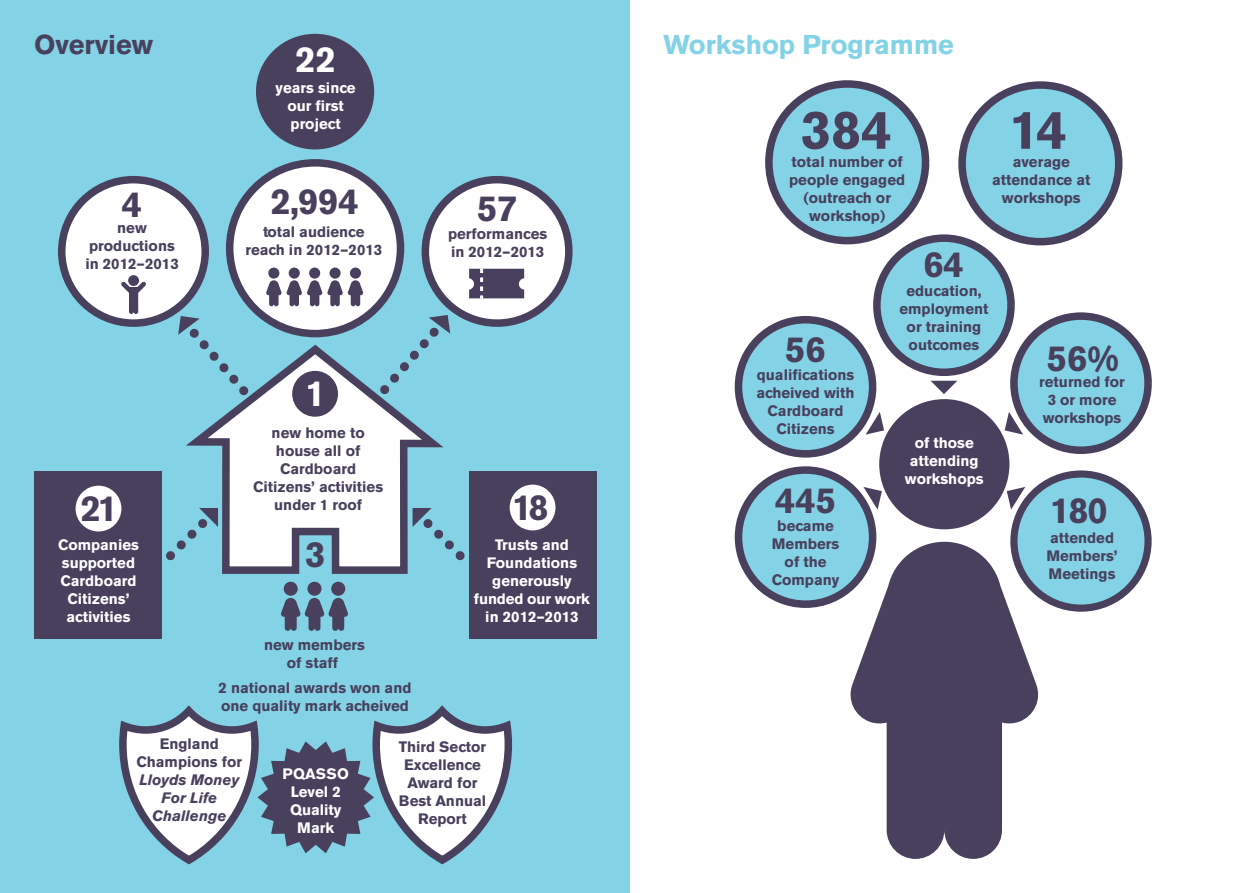
<style>
.page{position:relative;width:1259px;height:893px;background:#fff}
.page>*{position:absolute;margin:0;border:0;box-sizing:border-box;transform-origin:0 0}
.t1{font:700 54px "Akzidenz Grotesk BE";color:#48405c}
.t2{font:700 36px "Akzidenz Grotesk BE";color:#48405c}
.t3{font:700 36px "Akzidenz Grotesk BE";color:#fff}
.t4{font:700 27px "Akzidenz Grotesk BE";color:#83d2e6}
.t5{font:700 27px "Akzidenz Grotesk BE";color:#48405c}
.t6{font:700 15px/18px "Akzidenz Grotesk BE";color:#48405c;text-align:center}
.t7{font:700 15px/18px "Akzidenz Grotesk BE";color:#fff;text-align:center}
.t8{font:italic 700 15px/18px "Akzidenz Grotesk BE";color:#48405c;text-align:center}
</style>
<div class="page">
<div style="left:0;top:0;width:629px;height:893px;background:#83d2e6"></div>
<div style="left:469px;top:471px;width:127px;height:168px;background:#48405c"></div>
<div style="left:765px;top:80px;width:164px;height:164px;background:#83d2e6;border:8px solid #48405c;border-radius:50%"></div>
<div style="left:958px;top:81px;width:164px;height:164px;background:#83d2e6;border:8px solid #48405c;border-radius:50%"></div>
<svg style="left:186px;top:344px;width:257px;height:230px"></svg>
<div style="left:284px;top:582px;width:14px;height:14px;background:#48405c;border-radius:50%"></div>
<div style="left:307px;top:582px;width:14px;height:14px;background:#48405c;border-radius:50%"></div>
<div style="left:331px;top:582px;width:14px;height:14px;background:#48405c;border-radius:50%"></div>
<svg style="left:281px;top:598px;width:67px;height:33px"></svg>
<div style="left:256px;top:34px;width:118px;height:115px;background:#48405c;border-radius:50%"></div>
<div style="left:230px;top:163px;width:170px;height:171px;background:#fff;border-radius:50%"></div>
<div style="left:226px;top:159px;width:178px;height:178px;border:8px solid #48405c;border-radius:50%"></div>
<div style="left:309px;top:268px;width:11px;height:11px;background:#48405c;border-radius:50%"></div>
<div style="left:289px;top:268px;width:11px;height:11px;background:#48405c;border-radius:50%"></div>
<div style="left:268px;top:268px;width:11px;height:11px;background:#48405c;border-radius:50%"></div>
<div style="left:329px;top:268px;width:12px;height:11px;background:#48405c;border-radius:50%"></div>
<div style="left:350px;top:268px;width:11px;height:11px;background:#48405c;border-radius:50%"></div>
<svg style="left:266px;top:280px;width:97px;height:26px"></svg>
<div style="left:62px;top:180px;width:143px;height:143px;background:#fff;border-radius:50%"></div>
<div style="left:58px;top:176px;width:151px;height:151px;border:8px solid #48405c;border-radius:50%"></div>
<div style="left:425px;top:180px;width:144px;height:143px;background:#fff;border-radius:50%"></div>
<div style="left:421px;top:176px;width:151px;height:151px;border:8px solid #48405c;border-radius:50%"></div>
<div style="left:879px;top:399px;width:130px;height:130px;background:#48405c;border-radius:50%"></div>
<div style="left:1010px;top:312px;width:141px;height:142px;background:#83d2e6;border:8px solid #48405c;border-radius:50%"></div>
<svg style="left:847px;top:542px;width:192px;height:317px;fill:#48405c"></svg>
<svg style="left:865px;top:412px;width:19px;height:23px"></svg>
<svg style="left:1004px;top:412px;width:19px;height:23px"></svg>
<svg style="left:863px;top:487px;width:19px;height:23px"></svg>
<svg style="left:1006px;top:487px;width:19px;height:23px"></svg>
<svg style="left:931px;top:381px;width:26px;height:13px"></svg>
<div style="left:735px;top:316px;width:141px;height:142px;background:#83d2e6;border:8px solid #48405c;border-radius:50%"></div>
<div style="left:873px;top:234px;width:141px;height:142px;background:#83d2e6;border:8px solid #48405c;border-radius:50%"></div>
<div style="left:735px;top:466px;width:141px;height:142px;background:#83d2e6;border:8px solid #48405c;border-radius:50%"></div>
<div style="left:1010px;top:470px;width:141px;height:142px;background:#83d2e6;border:7px solid #48405c;border-radius:50%"></div>
<div style="left:510px;top:485px;width:45px;height:45px;background:#fff;border-radius:50%"></div>
<div style="left:292px;top:371px;width:46px;height:46px;background:#48405c;border-radius:50%"></div>
<div style="left:35px;top:471px;width:127px;height:168px;background:#48405c"></div>
<div style="left:76px;top:486px;width:45px;height:45px;background:#fff;border-radius:50%"></div>
<svg style="left:119px;top:705px;width:394px;height:160px"></svg>
<svg style="left:469px;top:268px;width:55px;height:31px;background:#5e5770"></svg>
<svg style="left:178px;top:316px;width:83px;height:93px"></svg>
<svg style="left:367px;top:315px;width:83px;height:93px"></svg>
<div style="left:128px;top:275px;width:11px;height:11px;background:#48405c;border-radius:50%"></div>
<svg style="left:121px;top:282px;width:25px;height:32px"></svg>
<svg style="left:166px;top:507px;width:53px;height:61px"></svg>
<svg style="left:412px;top:507px;width:53px;height:61px"></svg>
<h3 class="t5" style="left:34px;top:29px;width:121px">Overview</h3>
<h3 class="t4" style="left:663px;top:29px;width:292px">Workshop Programme</h3>
<h2 class="t3" style="left:295px;top:39px;width:42px">22</h2>
<p class="t7" style="left:276px;top:79px;width:81px">years since our first project</p>
<h2 class="t2" style="left:122px;top:183px;width:22px">4</h2>
<h2 class="t2" style="left:271px;top:180px;width:89px">2,994</h2>
<p class="t6" style="left:85px;top:219px;width:95px">new productions in 2012–2013</p>
<p class="t6" style="left:448px;top:225px;width:101px;text-align:left">performances in 2012–2013</p>
<h2 class="t2" style="left:477px;top:188px;width:42px">57</h2>
<p class="t6" style="left:245px;top:223px;width:138px">total audience reach in 2012–2013</p>
<h2 class="t3" style="left:305px;top:372px;width:22px">1</h2>
<p class="t6" style="left:253px;top:424px;width:132px">new home to house all of<br>Cardboard<br>Citizens’ activities under 1 roof</p>
<h2 class="t2" style="left:81px;top:488px;width:38px">21</h2>
<h2 class="t2" style="left:512px;top:486px;width:38px">18</h2>
<p class="t7" style="left:58px;top:536px;width:82px">Companies supported<br>Cardboard<br>Citizens’ activities</p>
<h2 class="t2" style="left:305px;top:533px;width:22px">3</h2>
<p class="t6" style="left:264px;top:635px;width:102px">new members of staff</p>
<p class="t6" style="left:219px;top:679px;width:194px;text-align:left">2 national awards won and one quality mark acheived</p>
<p class="t7" style="left:474px;top:536px;width:118px">Trusts and<br>Foundations generously funded our work in 2012–2013</p>
<p class="t6" style="left:136px;top:735px;width:107px">England<br>Champions for</p>
<p class="t8" style="left:139px;top:771px;width:101px">Lloyds Money<br>For Life<br>Challenge</p>
<p class="t7" style="left:283px;top:765px;width:68px">PQASSO<br>Level 2<br>Quality<br>Mark</p>
<p class="t6" style="left:399px;top:738px;width:89px">Third Sector<br>Excellence<br>Award for<br>Best Annual<br>Report</p>
<h1 class="t1" style="left:800px;top:99px;width:93px">384</h1>
<h1 class="t1" style="left:1008px;top:99px;width:59px">14</h1>
<p class="t6" style="left:789px;top:153px;width:117px">total number of people engaged (outreach or workshop)</p>
<p class="t6" style="left:992px;top:153px;width:100px">average attendance at workshops</p>
<h2 class="t2" style="left:923px;top:244px;width:42px">64</h2>
<p class="t6" style="left:899px;top:282px;width:91px">education, employment or training outcomes</p>
<h2 class="t2" style="left:785px;top:329px;width:42px">56</h2>
<h2 class="t2" style="left:1047px;top:337px;width:73px">56%</h2>
<p class="t6" style="left:756px;top:365px;width:100px">qualifications acheived with<br>Cardboard<br>Citizens</p>
<p class="t6" style="left:1039px;top:373px;width:87px">returned for<br>3 or more workshops</p>
<h2 class="t2" style="left:775px;top:479px;width:62px">445</h2>
<p class="t6" style="left:772px;top:516px;width:69px">became<br>Members of the<br>Company</p>
<p class="t7" style="left:905px;top:433px;width:80px">of those attending workshops</p>
<h2 class="t2" style="left:1050px;top:490px;width:59px">180</h2>
<p class="t6" style="left:1046px;top:529px;width:73px;text-align:left">attended<br>Members’<br>Meetings</p>
</div>
